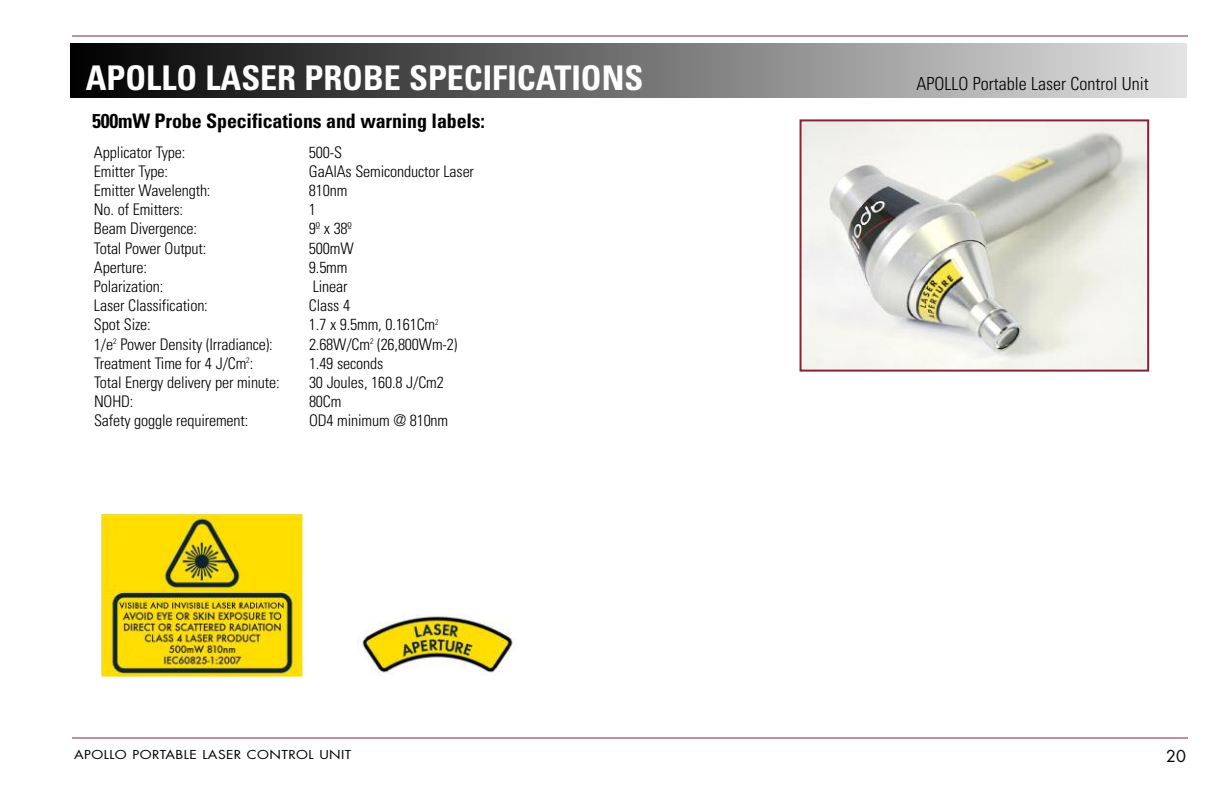
<style>
.page{position:relative;width:1224px;height:792px;background:#fff}
.page>*{position:absolute;margin:0;border:0;box-sizing:border-box;transform-origin:0 0}
.t1{font:700 condensed 34px "Univers";color:#fff}
.t2{font:700 condensed 20px "Univers";letter-spacing:-.01em;color:#000}
.t3{font:300 condensed 18px "Univers";color:#000}
.t4{font:300 condensed 16px "Univers";letter-spacing:-.01em;color:#000}
.t5{font:16px "Futura";color:#000}
.t6{font:12px "Futura";letter-spacing:.03em;color:#000;scale:1.15 1}
</style>
<div class="page">
<hr style="left:72px;top:36px;width:1116px;height:1px;background:#862336">
<hr style="left:72px;top:738px;width:1116px;height:1px;background:#862336">
<div style="left:71px;top:44px;width:1116px;height:54px;background:linear-gradient(to right,#000,#e3e3e3)"></div>
<img style="left:101px;top:514px;width:203px;height:163px">
<img style="left:357px;top:607px;width:157px;height:67px">
<img style="left:803px;top:122px;width:343px;height:247px">
<div style="left:800px;top:119px;width:349px;height:253px;border:2px solid #862336"></div>
<h1 class="t1" style="left:86px;top:57px;width:559px">APOLLO LASER PROBE SPECIFICATIONS</h1>
<p class="t2" style="left:92px;top:109px;width:395px">500mW Probe Specifications and warning labels:</p>
<p class="t4" style="left:94px;top:142px;width:93px">Applicator Type:</p>
<p class="t4" style="left:309px;top:142px;width:35px">500-S</p>
<p class="t4" style="left:94px;top:162px;width:75px">Emitter Type:</p>
<p class="t4" style="left:309px;top:162px;width:167px">GaAlAs Semiconductor Laser</p>
<p class="t4" style="left:94px;top:181px;width:118px">Emitter Wavelength:</p>
<p class="t4" style="left:309px;top:181px;width:40px">810nm</p>
<p class="t4" style="left:94px;top:200px;width:91px">No. of Emitters:</p>
<p class="t4" style="left:309px;top:200px;width:9px">1</p>
<p class="t4" style="left:94px;top:219px;width:105px">Beam Divergence:</p>
<p class="t4" style="left:309px;top:219px;width:44px">9º x 38º</p>
<p class="t4" style="left:94px;top:238px;width:114px">Total Power Output:</p>
<p class="t4" style="left:309px;top:238px;width:46px">500mW</p>
<p class="t4" style="left:94px;top:258px;width:55px">Aperture:</p>
<p class="t4" style="left:309px;top:258px;width:40px">9.5mm</p>
<p class="t4" style="left:94px;top:277px;width:71px">Polarization:</p>
<p class="t4" style="left:313px;top:277px;width:36px">Linear</p>
<p class="t4" style="left:94px;top:296px;width:115px">Laser Classification:</p>
<p class="t4" style="left:309px;top:296px;width:43px">Class 4</p>
<p class="t4" style="left:94px;top:315px;width:58px">Spot Size:</p>
<p class="t4" style="left:309px;top:315px;width:131px">1.7 x 9.5mm, 0.161Cm<sup>2</sup></p>
<p class="t4" style="left:94px;top:334px;width:180px">1/e<sup>2</sup> Power Density (Irradiance):</p>
<p class="t4" style="left:309px;top:334px;width:150px">2.68W/Cm<sup>2</sup> (26,800Wm-2)</p>
<p class="t4" style="left:94px;top:354px;width:161px">Treatment Time for 4 J/Cm<sup>2</sup>:</p>
<p class="t4" style="left:309px;top:354px;width:76px">1.49 seconds</p>
<p class="t4" style="left:94px;top:373px;width:187px">Total Energy delivery per minute:</p>
<p class="t4" style="left:309px;top:373px;width:136px">30 Joules, 160.8 J/Cm2</p>
<p class="t4" style="left:94px;top:392px;width:41px">NOHD:</p>
<p class="t4" style="left:309px;top:392px;width:34px">80Cm</p>
<p class="t4" style="left:94px;top:411px;width:156px">Safety goggle requirement:</p>
<p class="t4" style="left:309px;top:411px;width:141px">OD4 minimum @ 810nm</p>
<p class="t3" style="left:916px;top:73px;width:234px">APOLLO Portable Laser Control Unit</p>
<p class="t6" style="left:74px;top:746px;width:243px">APOLLO PORTABLE LASER CONTROL UNIT</p>
<p class="t5" style="left:1166px;top:745px;width:21px">20</p>
</div>
